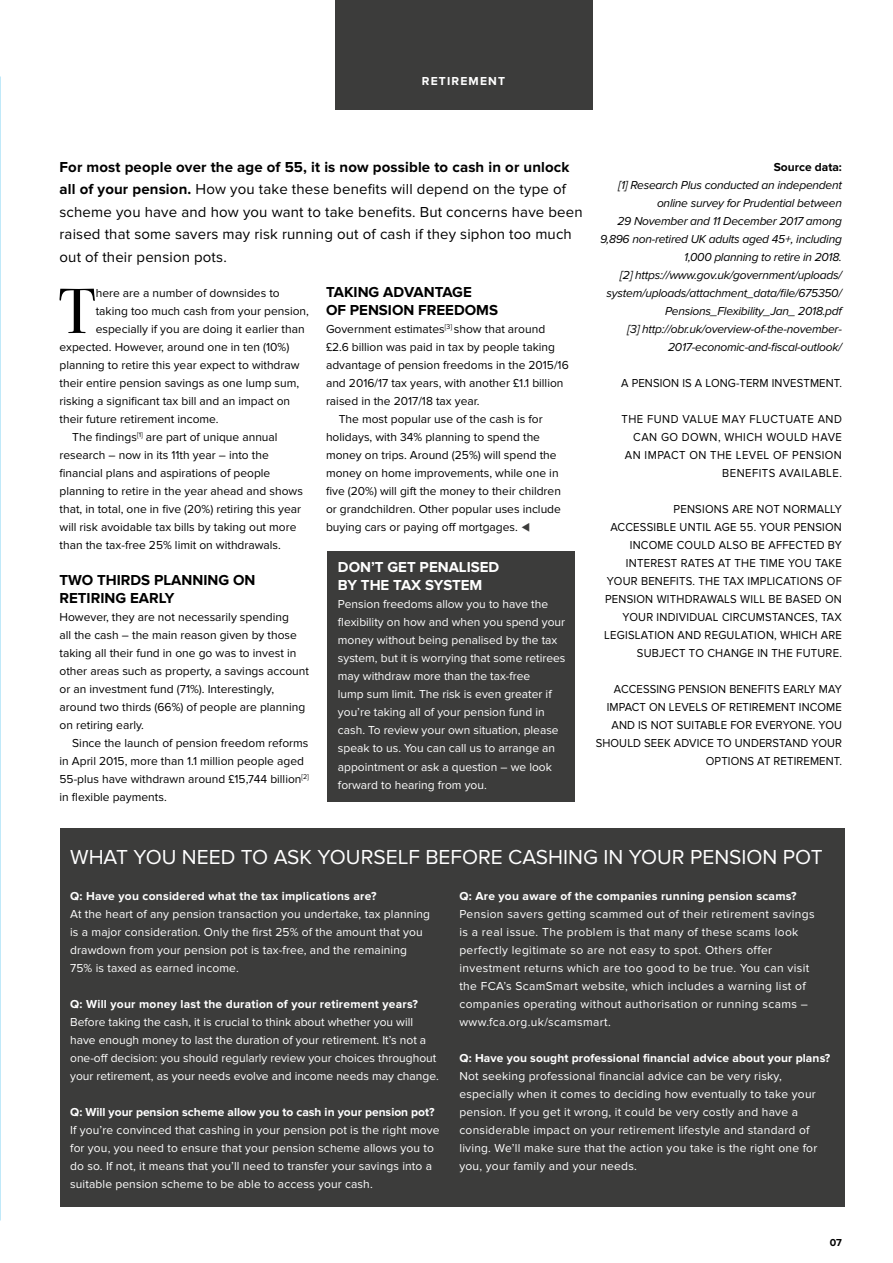
<style>
.page{position:relative;width:893px;height:1263px;background:#fff}
.page>*{position:absolute;margin:0;border:0;box-sizing:border-box;transform-origin:0 0}
.t1{font:63.75px "Bodoni Svty Two ITCTT";color:#000}
.t2{font:21px "Proxima Nova";color:#fff}
.t3{font:15px/22.5px "Proxima Nova";letter-spacing:.01em;color:#000}
.t4{font:700 15px/18px "Proxima Nova";color:#000}
.t5{font:700 15px/18px "Proxima Nova";color:#fff}
.t6{font:12px/18px "Proxima Nova";color:#000}
.t7{font:12px/18px "Proxima Nova";letter-spacing:.01em;color:#fff}
.t8{font:italic 12px/18px "Proxima Nova";letter-spacing:-.02em;color:#000;text-align:right}
.t9{font:12px/18px "Proxima Nova";letter-spacing:.03em;color:#fff}
.t10{font:12px/18px "Proxima Nova";letter-spacing:.02em;color:#000;text-align:right;scale:.94 1}
.t11{font:700 12px "Proxima Nova";letter-spacing:.02em;color:#fff}
.t12{font:12px/18px "Proxima Nova";color:#000;text-align:right;scale:.94 1}
.t13{font:12px/18px "Proxima Nova";letter-spacing:.04em;color:#000;text-align:right;scale:.94 1}
.t14{font:700 12px "Proxima Nova";color:#fff}
.t15{font:700 12px "Proxima Nova";color:#000}
.t16{font:700 12px "Proxima Nova";letter-spacing:.1em;color:#fff}
.t17{font:700 10.5px "Proxima Nova";color:#000}
.s1{font-weight:700}
.s2{color:#3c3c3b}
</style>
<div class="page">
<div style="left:60px;top:828px;width:784px;height:379px;background:#3c3c3b"></div>
<img style="left:0;top:76px;width:1px;height:1144px">
<div style="left:334px;top:0;width:258px;height:109px;background:#3c3c3b"></div>
<div style="left:327px;top:551px;width:247px;height:250px;background:#3c3c3b"></div>
<p class="t16" style="left:422px;top:75px;width:85px">RETIREMENT</p>
<p class="t3" style="left:60px;top:156px;width:525px"><span class="s1">For most people over the age of 55, it is now possible to cash in or unlock all of your pension.</span> How you take these benefits will depend on the type of scheme you have and how you want to take benefits. But concerns have been raised that some savers may risk running out of cash if they siphon too much out of their pension pots.</p>
<h1 class="t1" style="left:58px;top:259px;width:39px">T</h1>
<p class="t6" style="left:96px;top:284px;width:185px">here are a number of downsides to</p>
<p class="t6" style="left:96px;top:302px;width:215px">taking too much cash from your pension,</p>
<p class="t6" style="left:96px;top:320px;width:210px">especially if you are doing it earlier than</p>
<p class="t6" style="left:60px;top:338px;width:231px">expected. However, around one in ten (10%)</p>
<p class="t6" style="left:60px;top:356px;width:242px">planning to retire this year expect to withdraw</p>
<p class="t6" style="left:60px;top:374px;width:241px">their entire pension savings as one lump sum,</p>
<p class="t6" style="left:60px;top:392px;width:232px">risking a significant tax bill and an impact on</p>
<p class="t6" style="left:60px;top:410px;width:161px">their future retirement income.</p>
<p class="t6" style="left:72px;top:428px;width:207px">The findings<sup>[1]</sup> are part of unique annual</p>
<p class="t6" style="left:60px;top:446px;width:211px">research – now in its 11th year – into the</p>
<p class="t6" style="left:60px;top:464px;width:212px">financial plans and aspirations of people</p>
<p class="t6" style="left:60px;top:482px;width:245px">planning to retire in the year ahead and shows</p>
<p class="t6" style="left:60px;top:500px;width:243px">that, in total, one in five (20%) retiring this year</p>
<p class="t6" style="left:60px;top:518px;width:238px">will risk avoidable tax bills by taking out more</p>
<p class="t6" style="left:60px;top:536px;width:223px">than the tax-free 25% limit on withdrawals.</p>
<p class="t4" style="left:60px;top:571px;width:198px">TWO THIRDS PLANNING ON<br>RETIRING EARLY</p>
<p class="t6" style="left:60px;top:608px;width:251px">However, they are not necessarily spending<br>all the cash – the main reason given by those taking all their fund in one go was to invest in other areas such as property, a savings account or an investment fund (71%). Interestingly, around two thirds (66%) of people are planning on retiring early.</p>
<p class="t6" style="left:60px;top:734px;width:251px;text-indent:13px">Since the launch of pension freedom reforms in April 2015, more than 1.1 million people aged 55-plus have withdrawn around £15,744 billion<sup>[2] </sup>in flexible payments.</p>
<p class="t4" style="left:326px;top:283px;width:174px">TAKING ADVANTAGE<br>OF PENSION FREEDOMS</p>
<p class="t6" style="left:326px;top:320px;width:221px">Government estimates<sup>[3]</sup> show that around</p>
<p class="t6" style="left:326px;top:338px;width:230px">£2.6 billion was paid in tax by people taking</p>
<p class="t6" style="left:326px;top:356px;width:244px">advantage of pension freedoms in the 2015/16</p>
<p class="t6" style="left:326px;top:374px;width:239px">and 2016/17 tax years, with another £1.1 billion</p>
<p class="t6" style="left:326px;top:392px;width:155px">raised in the 2017/18 tax year.</p>
<p class="t6" style="left:339px;top:410px;width:205px">The most popular use of the cash is for</p>
<p class="t6" style="left:326px;top:428px;width:216px">holidays, with 34% planning to spend the</p>
<p class="t6" style="left:326px;top:446px;width:232px">money on trips. Around (25%) will spend the</p>
<p class="t6" style="left:326px;top:464px;width:234px">money on home improvements, while one in</p>
<p class="t6" style="left:326px;top:482px;width:236px">five (20%) will gift the money to their children</p>
<p class="t6" style="left:326px;top:500px;width:236px">or grandchildren. Other popular uses include</p>
<p class="t6" style="left:326px;top:518px;width:206px">buying cars or paying off mortgages. <span class="s2">▼</span></p>
<p class="t5" style="left:338px;top:559px;width:163px">DON’T GET PENALISED<br>BY THE TAX SYSTEM</p>
<p class="t7" style="left:338px;top:596px;width:229px">Pension freedoms allow you to have the flexibility on how and when you spend your money without being penalised by the tax system, but it is worrying that some retirees may withdraw more than the tax-free<br>lump sum limit. The risk is even greater if you’re taking all of your pension fund in cash. To review your own situation, please speak to us. You can call us to arrange an appointment or ask a question – we look forward to hearing from you.</p>
<p class="t15" style="left:774px;top:160px;width:70px">Source data:</p>
<p class="t8" style="left:600px;top:176px;width:243px">[1] Research Plus conducted an independent online survey for Prudential between<br>29 November and 11 December 2017 among 9,896 non-retired UK adults aged 45+, including 1,000 planning to retire in 2018.<br>[2] https://www.gov.uk/government/uploads/ system/uploads/attachment_data/file/675350/ Pensions_Flexibility_Jan_ 2018.pdf<br>[3] http://obr.uk/overview-of-the-november-2017-economic-and-fiscal-outlook/</p>
<p class="t12" style="left:621px;top:374px;width:236px">A PENSION IS A LONG-TERM INVESTMENT.</p>
<p class="t13" style="left:622px;top:410px;width:236px">THE FUND VALUE MAY FLUCTUATE AND<br>CAN GO DOWN, WHICH WOULD HAVE<br>AN IMPACT ON THE LEVEL OF PENSION<br>BENEFITS AVAILABLE.</p>
<p class="t10" style="left:604px;top:500px;width:254px">PENSIONS ARE NOT NORMALLY<br>ACCESSIBLE UNTIL AGE 55. YOUR PENSION INCOME COULD ALSO BE AFFECTED BY INTEREST RATES AT THE TIME YOU TAKE YOUR BENEFITS. THE TAX IMPLICATIONS OF PENSION WITHDRAWALS WILL BE BASED ON YOUR INDIVIDUAL CIRCUMSTANCES, TAX LEGISLATION AND REGULATION, WHICH ARE SUBJECT TO CHANGE IN THE FUTURE.</p>
<p class="t12" style="left:596px;top:680px;width:263px">ACCESSING PENSION BENEFITS EARLY MAY IMPACT ON LEVELS OF RETIREMENT INCOME AND IS NOT SUITABLE FOR EVERYONE. YOU SHOULD SEEK ADVICE TO UNDERSTAND YOUR OPTIONS AT RETIREMENT.</p>
<h2 class="t2" style="left:70px;top:845px;width:754px">WHAT YOU NEED TO ASK YOURSELF BEFORE CASHING IN YOUR PENSION POT</h2>
<p class="t11" style="left:70px;top:889px;width:308px">Q: Have you considered what the tax implications are?</p>
<p class="t7" style="left:70px;top:905px;width:361px">At the heart of any pension transaction you undertake, tax planning is a major consideration. Only the first 25% of the amount that you drawdown from your pension pot is tax-free, and the remaining 75% is taxed as earned income.</p>
<p class="t11" style="left:70px;top:997px;width:349px">Q: Will your money last the duration of your retirement years?</p>
<p class="t7" style="left:70px;top:1013px;width:370px">Before taking the cash, it is crucial to think about whether you will have enough money to last the duration of your retirement. It’s not a one-off decision: you should regularly review your choices throughout your retirement, as your needs evolve and income needs may change.</p>
<p class="t14" style="left:70px;top:1105px;width:366px">Q: Will your pension scheme allow you to cash in your pension pot?</p>
<p class="t7" style="left:70px;top:1121px;width:371px">If you’re convinced that cashing in your pension pot is the right move for you, you need to ensure that your pension scheme allows you to do so. If not, it means that you’ll need to transfer your savings into a suitable pension scheme to be able to access your cash.</p>
<p class="t11" style="left:459px;top:889px;width:339px">Q: Are you aware of the companies running pension scams?</p>
<p class="t9" style="left:459px;top:905px;width:357px">Pension savers getting scammed out of their retirement savings is a real issue. The problem is that many of these scams look perfectly legitimate so are not easy to spot. Others offer investment returns which are too good to be true. You can visit the FCA’s ScamSmart website, which includes a warning list of companies operating without authorisation or running scams – www.fca.org.uk/scamsmart.</p>
<p class="t11" style="left:459px;top:1051px;width:373px">Q: Have you sought professional financial advice about your plans?</p>
<p class="t7" style="left:459px;top:1067px;width:359px">Not seeking professional financial advice can be very risky, especially when it comes to deciding how eventually to take your pension. If you get it wrong, it could be very costly and have a considerable impact on your retirement lifestyle and standard of living. We’ll make sure that the action you take is the right one for you, your family and your needs.</p>
<p class="t17" style="left:830px;top:1236px;width:14px">07</p>
</div>
